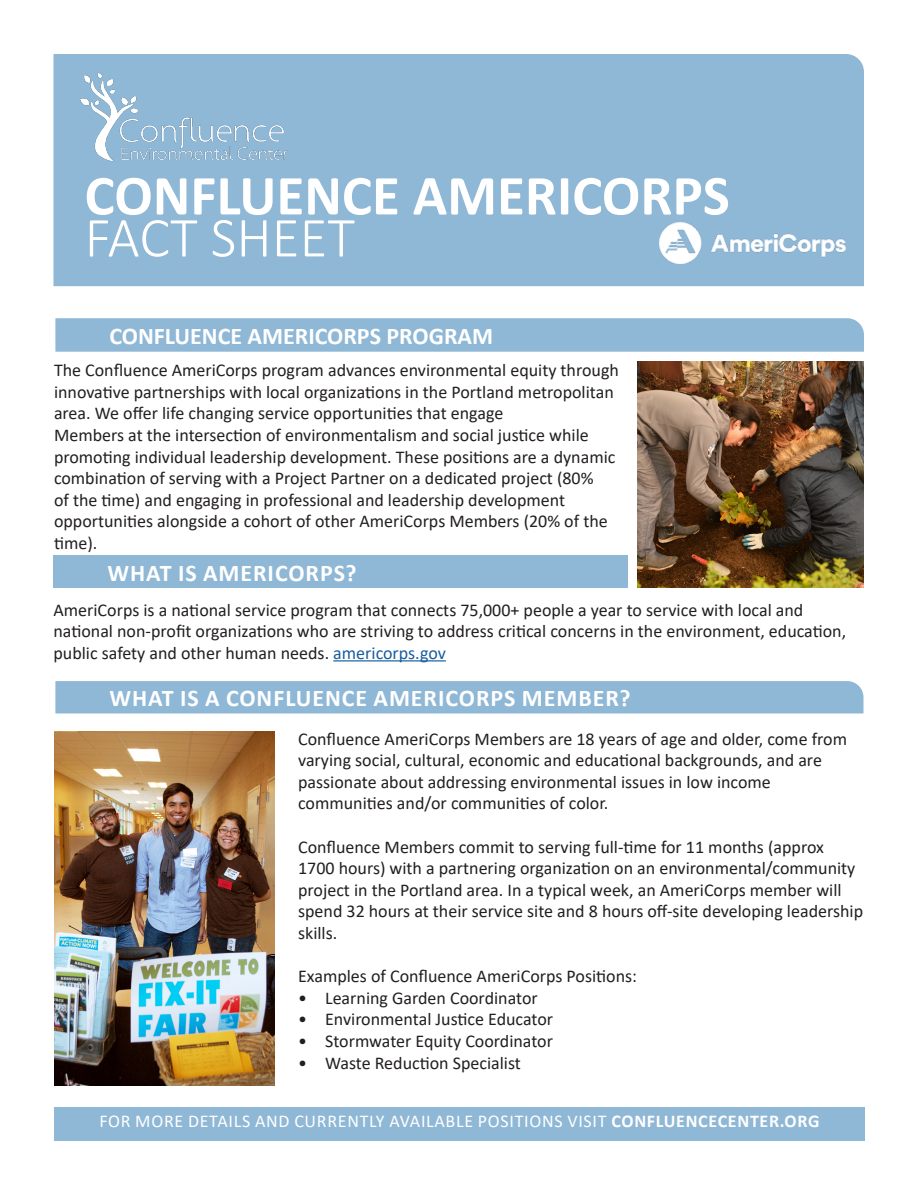
<style>
.page{position:relative;width:918px;height:1188px;background:#fff}
.page>*{position:absolute;margin:0;border:0;box-sizing:border-box;transform-origin:0 0}
.t1{font:700 57px "Calibri";color:#fff}
.t2{font:300 57px "Calibri";color:#fff}
.t3{font:700 24px "Calibri";letter-spacing:.04em;color:#fff}
.t4{font:700 24px "Calibri";color:#fff}
.t5{font:18px/21.6px "Calibri";color:#231f20}
.t6{font:18px "Calibri";letter-spacing:.04em;color:#fff}
.s1{color:#175d9e}
.s2{font-weight:700}
</style>
<div class="page">
<div style="left:54px;top:1107px;width:811px;height:33px;background:#8fb7d6"></div>
<div style="left:53px;top:54px;width:811px;height:232px;background:#8fb7d6"></div>
<img style="left:70px;top:66px;width:241px;height:105px">
<div style="left:55px;top:318px;width:809px;height:34px;background:#8fb7d6"></div>
<div style="left:53px;top:556px;width:575px;height:32px;background:#8fb7d6"></div>
<div style="left:55px;top:681px;width:808px;height:32px;background:#8fb7d6"></div>
<hr style="left:333px;top:660px;width:113px;height:1px;background:#175d9e">
<img style="left:637px;top:361px;width:227px;height:227px">
<img style="left:54px;top:731px;width:220px;height:355px">
<img style="left:659px;top:222px;width:186px;height:42px">
<p class="t1" style="left:85px;top:155px;width:647px">CONFLUENCE AMERICORPS</p>
<p class="t2" style="left:85px;top:202px;width:272px">FACT SHEET</p>
<p class="t4" style="left:109px;top:319px;width:385px">CONFLUENCE AMERICORPS PROGRAM</p>
<p class="t5" style="left:54px;top:359px;width:566px">The Confluence AmeriCorps program advances environmental equity through innovative partnerships with local organizations in the Portland metropolitan area. We offer life changing service opportunities that engage</p>
<p class="t5" style="left:54px;top:424px;width:563px">Members at the intersection of environmentalism and social justice while promoting individual leadership development. These positions are a dynamic combination of serving with a Project Partner on a dedicated project (80%<br>of the time) and engaging in professional and leadership development opportunities alongside a cohort of other AmeriCorps Members (20% of the time).</p>
<p class="t3" style="left:107px;top:556px;width:251px">WHAT IS AMERICORPS?</p>
<p class="t5" style="left:53px;top:598px;width:751px">AmeriCorps is a national service program that connects 75,000+ people a year to service with local and</p>
<p class="t5" style="left:53px;top:620px;width:794px">national non-profit organizations who are striving to address critical concerns in the environment, education, public safety and other human needs. <span class="s1">americorps.gov</span></p>
<p class="t3" style="left:109px;top:681px;width:523px">WHAT IS A CONFLUENCE AMERICORPS MEMBER?</p>
<p class="t5" style="left:298px;top:727px;width:550px">Confluence AmeriCorps Members are 18 years of age and older, come from varying social, cultural, economic and educational backgrounds, and are</p>
<p class="t5" style="left:298px;top:771px;width:474px">passionate about addressing environmental issues in low income</p>
<p class="t5" style="left:298px;top:792px;width:312px">communities and/or communities of color.</p>
<p class="t5" style="left:298px;top:835px;width:567px">Confluence Members commit to serving full-time for 11 months (approx 1700 hours) with a partnering organization on an environmental/community project in the Portland area. In a typical week, an AmeriCorps member will spend 32 hours at their service site and 8 hours off-site developing leadership skills.</p>
<p class="t5" style="left:298px;top:965px;width:340px">Examples of Confluence AmeriCorps Positions:</p>
<p class="t5" style="left:298px;top:987px;width:241px">• Learning Garden Coordinator</p>
<p class="t5" style="left:298px;top:1008px;width:257px">• Environmental Justice Educator</p>
<p class="t5" style="left:298px;top:1030px;width:256px">• Stormwater Equity Coordinator</p>
<p class="t5" style="left:298px;top:1051px;width:224px">• Waste Reduction Specialist</p>
<p class="t6" style="left:99px;top:1109px;width:722px">FOR MORE DETAILS AND CURRENTLY AVAILABLE POSITIONS VISIT <span class="s2">CONFLUENCECENTER.ORG</span></p>
</div>
